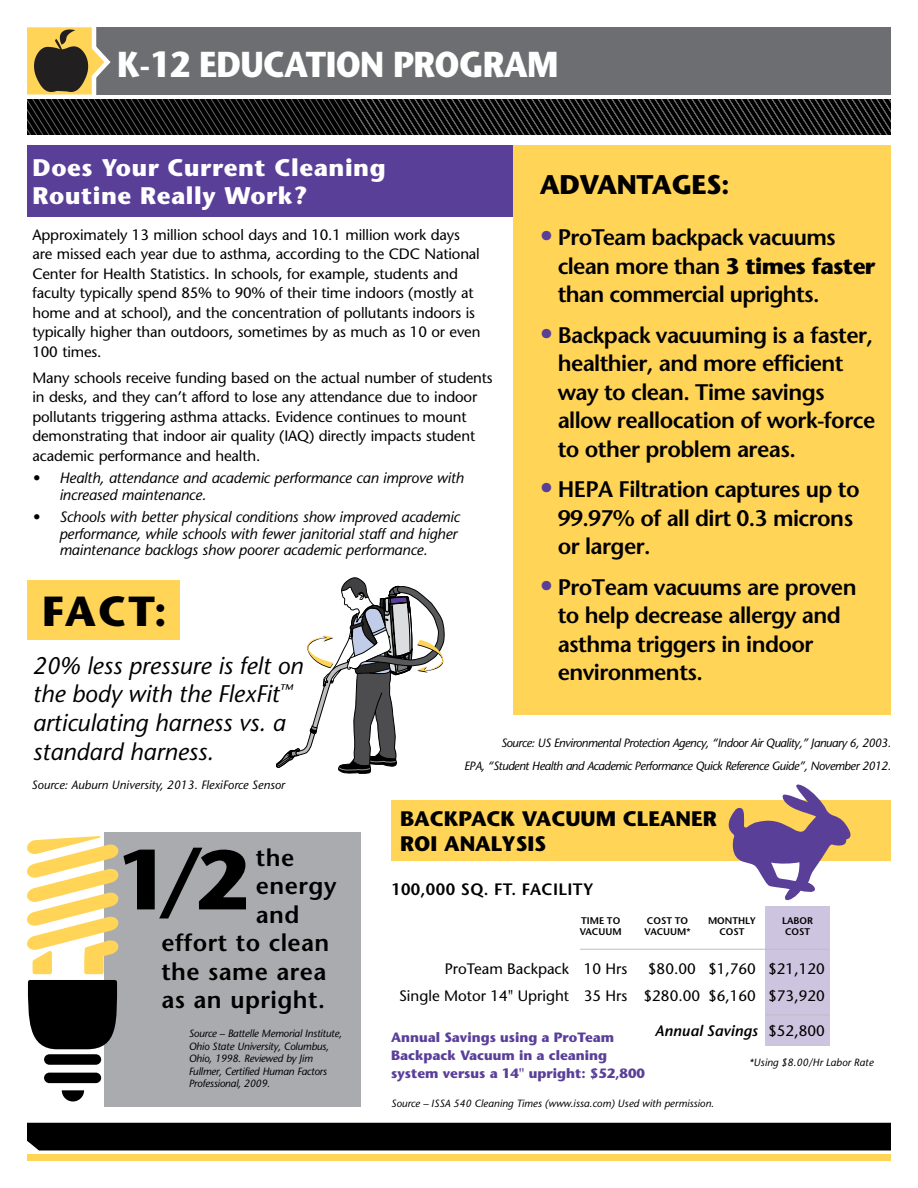
<style>
.page{position:relative;width:918px;height:1188px;background:#fff}
.page>*{position:absolute;margin:0;border:0;box-sizing:border-box;transform-origin:0 0}
.t1{font:700 84px "Stone Sans";color:#000}
.t2{font:700 42px "Stone Sans";color:#000}
.t3{font:700 36px "Stone Sans";letter-spacing:-.02em;color:#fff;scale:.9 1}
.t4{font:700 27px "Stone Sans";letter-spacing:-.01em;color:#000}
.t5{font:italic 24px/28.8px "Stone Sans";color:#000}
.t6{font:600 24px "Stone Sans";letter-spacing:.02em;color:#000}
.t7{font:700 24px/28.8px "Stone Sans";letter-spacing:.025em;color:#fff}
.t8{font:600 22.5px/28.5px "Stone Sans";letter-spacing:-.025em;color:#000}
.t9{font:700 21px/25.5px "Stone Sans";color:#000}
.t10{font:600 16.5px "Stone Sans";letter-spacing:.025em;color:#000}
.t11{font:15.15px/27.6px "Stone Sans";color:#000}
.t12{font:italic 600 15.15px "Stone Sans";color:#000}
.t13{font:15px/19.5px "Stone Sans";letter-spacing:-.01em;color:#000}
.t14{font:italic 15px/16.5px "Stone Sans";letter-spacing:-.01em;color:#000}
.t15{font:700 13.5px/18px "Stone Sans";color:#5a3f99}
.t16{font:italic 12px/23px "Stone Sans";letter-spacing:-.04em;color:#000;text-align:right}
.t17{font:italic 12px "Stone Sans";color:#000}
.t18{font:italic 10.5px/12.6px "Stone Sans";letter-spacing:-.02em;color:#000}
.t19{font:italic 10.5px "Stone Sans";color:#000}
.t20{font:600 9.6px/11.6px "Stone Sans";color:#000}
.s1{font-size:27px;color:#5a3f99}
.s2{font-weight:700}
.s3{font-weight:400;font-style:normal}
</style>
<div class="page">
<div style="left:27px;top:146px;width:493px;height:72px;background:#5a3f99"></div>
<div style="left:513px;top:146px;width:378px;height:570px;background:#ffd457"></div>
<div style="left:27px;top:1155px;width:864px;height:6px;background:#ffd457"></div>
<div style="left:27px;top:1123px;width:864px;height:28px;background:#000"></div>
<svg style="left:27px;top:27px;width:864px;height:108px;background:#585856"></svg>
<div style="left:104px;top:832px;width:257px;height:275px;background:#a9abae"></div>
<div style="left:44px;top:1054px;width:57px;height:11px;background:#000;border-radius:5px"></div>
<div style="left:44px;top:1073px;width:57px;height:10px;background:#000;border-radius:5px"></div>
<svg style="left:62px;top:1090px;width:22px;height:12px"></svg>
<svg style="left:27px;top:836px;width:91px;height:214px"></svg>
<div style="left:27px;top:580px;width:153px;height:60px;background:#ffd457"></div>
<svg style="left:276px;top:578px;width:168px;height:196px"></svg>
<div style="left:391px;top:801px;width:500px;height:60px;background:#ffd457"></div>
<svg style="left:729px;top:784px;width:122px;height:116px"></svg>
<div style="left:765px;top:906px;width:65px;height:140px;background:#cdc5e0"></div>
<hr style="left:580px;top:949px;width:250px;height:1px;background:#bcbec0">
<hr style="left:765px;top:1015px;width:65px;height:1px;background:#bcbec0">
<h3 class="t3" style="left:117px;top:43px;width:492px">K-12 EDUCATION PROGRAM</h3>
<h3 class="t7" style="left:33px;top:153px;width:355px">Does Your Current Cleaning<br>Routine Really Work?</h3>
<p class="t13" style="left:32px;top:225px;width:450px">Approximately 13 million school days and 10.1 million work days are missed each year due to asthma, according to the CDC National Center for Health Statistics. In schools, for example, students and faculty typically spend 85% to 90% of their time indoors (mostly at home and at school), and the concentration of pollutants indoors is typically higher than outdoors, sometimes by as much as 10 or even 100 times.</p>
<p class="t13" style="left:32px;top:368px;width:462px">Many schools receive funding based on the actual number of students in desks, and they can’t afford to lose any attendance due to indoor pollutants triggering asthma attacks. Evidence continues to mount demonstrating that indoor air quality (IAQ) directly impacts student academic performance and health.</p>
<p class="t14" style="left:59px;top:470px;width:406px;text-indent:-27px">• Health, attendance and academic performance can improve with increased maintenance.</p>
<p class="t14" style="left:59px;top:509px;width:402px;text-indent:-27px">• Schools with better physical conditions show improved academic performance, while schools with fewer janitorial staff and higher maintenance backlogs show poorer academic performance.</p>
<h3 class="t4" style="left:540px;top:169px;width:191px">ADVANTAGES:</h3>
<h3 class="t8" style="left:558px;top:223px;width:319px;text-indent:-18px"><span class="s1">•</span> ProTeam backpack vacuums clean more than <span class="s2">3 times faster </span>than commercial uprights.</h3>
<h3 class="t8" style="left:558px;top:321px;width:319px;text-indent:-18px"><span class="s1">•</span> Backpack vacuuming is a faster, healthier, and more efficient way to clean. Time savings allow reallocation of work-force to other problem areas.</h3>
<h3 class="t8" style="left:558px;top:475px;width:304px;text-indent:-18px"><span class="s1">•</span> HEPA Filtration captures up to<br>99.97% of all dirt 0.3 microns or larger.</h3>
<h3 class="t8" style="left:558px;top:573px;width:300px;text-indent:-18px"><span class="s1">•</span> ProTeam vacuums are proven to help decrease allergy and asthma triggers in indoor environments.</h3>
<h2 class="t2" style="left:42px;top:587px;width:126px">FACT:</h2>
<h3 class="t5" style="left:33px;top:651px;width:272px">20% less pressure is felt on the body with the FlexFit<sup>™ </sup>articulating harness vs. a standard harness.</h3>
<p class="t16" style="left:464px;top:731px;width:428px">Source: US Environmental Protection Agency, “Indoor Air Quality,” January 6, 2003.<br>EPA, “Student Health and Academic Performance Quick Reference Guide”, November 2012.</p>
<p class="t17" style="left:32px;top:778px;width:255px">Source: Auburn University, 2013. FlexiForce Sensor</p>
<h1 class="t1" style="left:116px;top:830px;width:134px">1/2</h1>
<h3 class="t6" style="left:256px;top:843px;width:40px">the</h3>
<h3 class="t6" style="left:256px;top:871px;width:82px">energy</h3>
<h3 class="t6" style="left:256px;top:900px;width:45px">and</h3>
<h3 class="t6" style="left:161px;top:928px;width:170px">effort to clean</h3>
<h3 class="t6" style="left:161px;top:957px;width:167px">the same area</h3>
<h3 class="t6" style="left:161px;top:985px;width:165px">as an upright.</h3>
<p class="t18" style="left:189px;top:1027px;width:155px">Source – Battelle Memorial Institute,<br>Ohio State University, Columbus,<br>Ohio, 1998. Reviewed by Jim<br>Fullmer, Certified Human Factors<br>Professional, 2009.</p>
<h3 class="t9" style="left:400px;top:806px;width:318px">BACKPACK VACUUM CLEANER<br>ROI ANALYSIS</h3>
<p class="t10" style="left:391px;top:879px;width:204px">100,000 SQ. FT. Facility</p>
<p class="t20" style="left:580px;top:915px;width:43px">Time to<br>Vacuum</p>
<p class="t20" style="left:645px;top:915px;width:47px">cost to<br>Vacuum*</p>
<p class="t20" style="left:719px;top:915px;width:38px;text-indent:-11px">Month ly<br>Cost</p>
<p class="t20" style="left:785px;top:915px;width:30px;text-indent:-3px">labor cost</p>
<p class="t11" style="left:584px;top:955px;width:45px">10 Hrs<br>35 Hrs</p>
<p class="t11" style="left:644px;top:955px;width:58px">$80.00 $280.00</p>
<p class="t11" style="left:708px;top:955px;width:49px">$1,760 $6,160</p>
<p class="t11" style="left:768px;top:955px;width:58px">$21,120 $73,920</p>
<p class="t12" style="left:655px;top:1022px;width:171px">Annual Savings <span class="s3">$52,800</span></p>
<p class="t11" style="left:399px;top:955px;width:172px;text-align:right">ProTeam Backpack<br>Single Motor 14" Upright</p>
<p class="t15" style="left:391px;top:1028px;width:255px">Annual Savings using a ProTeam<br>Backpack Vacuum in a cleaning system versus a 14" upright: $52,800</p>
<p class="t19" style="left:749px;top:1056px;width:126px">*Using $8.00/Hr Labor Rate</p>
<p class="t19" style="left:391px;top:1097px;width:324px">Source – ISSA 540 Cleaning Times (www.issa.com) Used with permission.</p>
</div>
